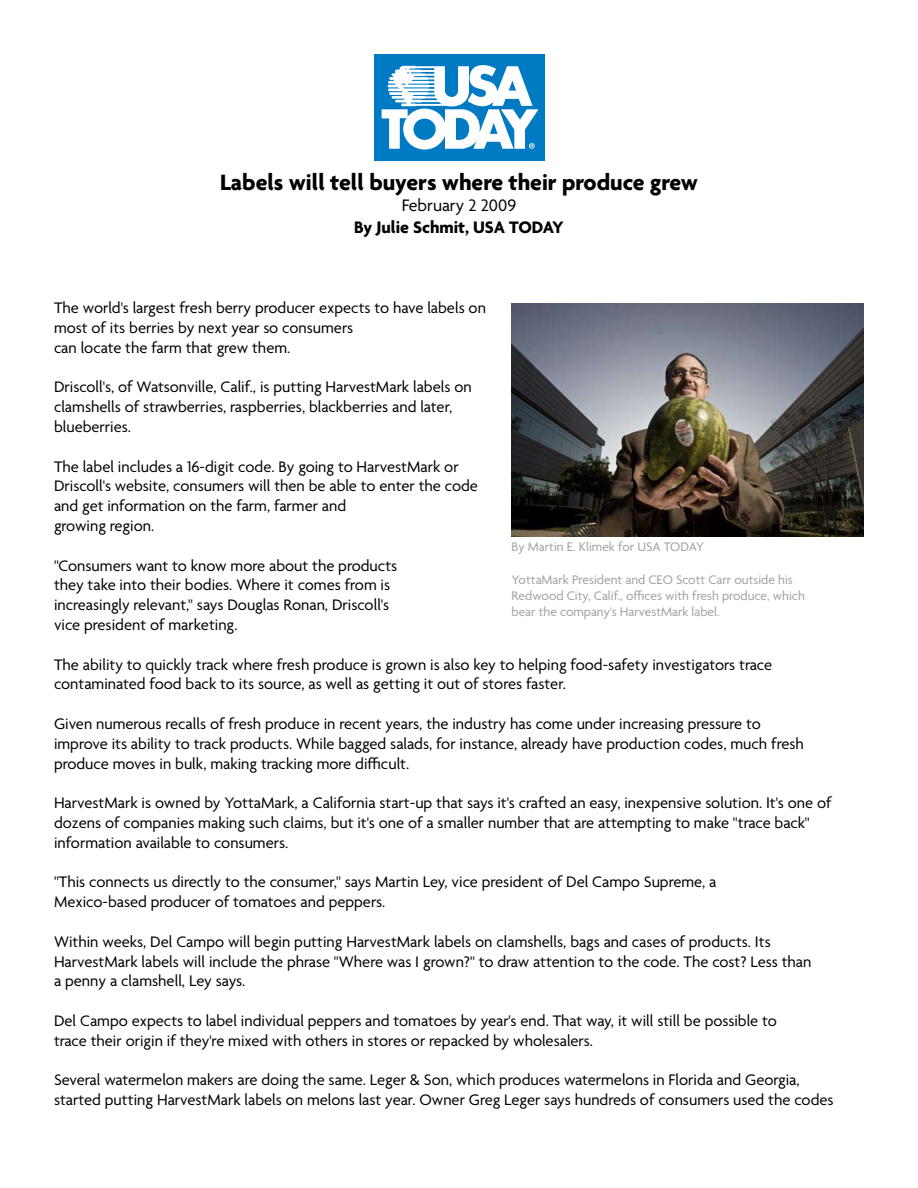
<style>
.page{position:relative;width:918px;height:1188px;background:#fff}
.page>*{position:absolute;margin:0;border:0;box-sizing:border-box;transform-origin:0 0}
.t1{font:700 24px "Agenda";color:#000}
.t2{font:700 18px "Agenda";color:#000}
.t3{font:18px "Agenda";color:#000}
.t4{font:16.5px/19.8px "Agenda";color:#000}
.t5{font:13.5px/16.2px "Agenda";color:#a1a0a4}
</style>
<div class="page">
<div style="left:374px;top:54px;width:170px;height:107px;background:#007ac2"></div>
<svg style="left:382px;top:65px;width:157px;height:85px"></svg>
<img style="left:511px;top:303px;width:353px;height:234px">
<h1 class="t1" style="left:220px;top:169px;width:479px">Labels will tell buyers where their produce grew</h1>
<p class="t3" style="left:402px;top:196px;width:116px">February 2 2009</p>
<p class="t2" style="left:354px;top:217px;width:211px">By Julie Schmit, USA TODAY</p>
<p class="t4" style="left:54px;top:299px;width:433px">The world's largest fresh berry producer expects to have labels on most of its berries by next year so consumers<br>can locate the farm that grew them.</p>
<p class="t4" style="left:54px;top:378px;width:419px">Driscoll's, of Watsonville, Calif., is putting HarvestMark labels on clamshells of strawberries, raspberries, blackberries and later, blueberries.</p>
<p class="t4" style="left:54px;top:458px;width:425px">The label includes a 16-digit code. By going to HarvestMark or Driscoll's website, consumers will then be able to enter the code and get information on the farm, farmer and<br>growing region.</p>
<p class="t4" style="left:54px;top:557px;width:345px">"Consumers want to know more about the products they take into their bodies. Where it comes from is increasingly relevant," says Douglas Ronan, Driscoll's vice president of marketing.</p>
<p class="t4" style="left:54px;top:656px;width:720px">The ability to quickly track where fresh produce is grown is also key to helping food-safety investigators trace contaminated food back to its source, as well as getting it out of stores faster.</p>
<p class="t4" style="left:54px;top:715px;width:751px">Given numerous recalls of fresh produce in recent years, the industry has come under increasing pressure to improve its ability to track products. While bagged salads, for instance, already have production codes, much fresh produce moves in bulk, making tracking more difficult.</p>
<p class="t4" style="left:54px;top:794px;width:779px">HarvestMark is owned by YottaMark, a California start-up that says it's crafted an easy, inexpensive solution. It's one of dozens of companies making such claims, but it's one of a smaller number that are attempting to make "trace back" information available to consumers.</p>
<p class="t4" style="left:54px;top:873px;width:664px">"This connects us directly to the consumer," says Martin Ley, vice president of Del Campo Supreme, a<br>Mexico-based producer of tomatoes and peppers.</p>
<p class="t4" style="left:54px;top:933px;width:759px">Within weeks, Del Campo will begin putting HarvestMark labels on clamshells, bags and cases of products. Its<br>HarvestMark labels will include the phrase "Where was I grown?" to draw attention to the code. The cost? Less than a penny a clamshell, Ley says.</p>
<p class="t4" style="left:54px;top:1012px;width:724px">Del Campo expects to label individual peppers and tomatoes by year's end. That way, it will still be possible to trace their origin if they're mixed with others in stores or repacked by wholesalers.</p>
<p class="t4" style="left:54px;top:1071px;width:781px">Several watermelon makers are doing the same. Leger &amp; Son, which produces watermelons in Florida and Georgia, started putting HarvestMark labels on melons last year. Owner Greg Leger says hundreds of consumers used the codes</p>
<p class="t5" style="left:512px;top:540px;width:194px">By Martin E. Klimek for USA TODAY</p>
<p class="t5" style="left:512px;top:572px;width:295px">YottaMark President and CEO Scott Carr outside his<br>Redwood City, Calif., offices with fresh produce, which bear the company's HarvestMark label.</p>
</div>
